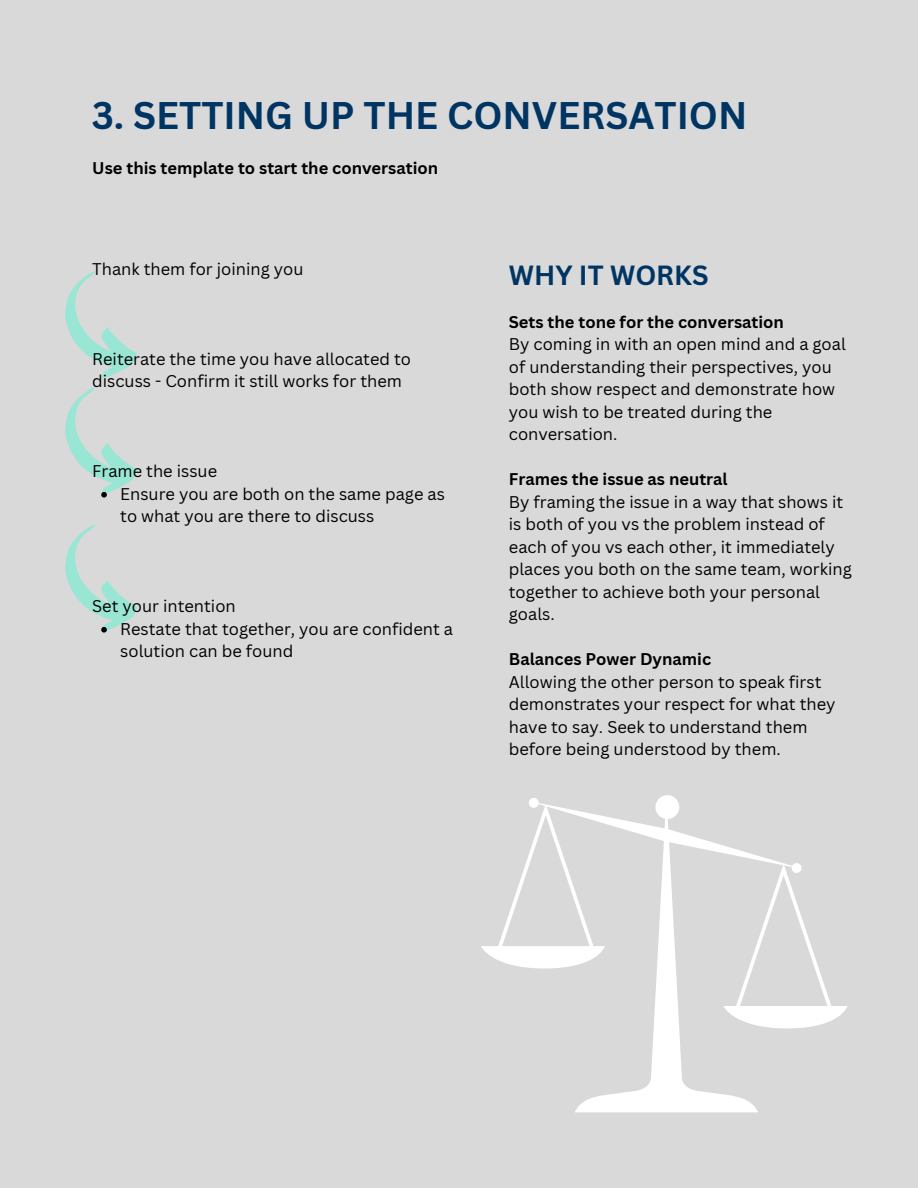
<style>
.page{position:relative;width:918px;height:1188px;background:#d9d9d9}
.page>*{position:absolute;margin:0;border:0;box-sizing:border-box;transform-origin:0 0}
.t1{font:700 37.5px "Canva Sans";color:#003563}
.t2{font:700 27px "Canva Sans";color:#003563}
.t3{font:16.5px/22.5px "Canva Sans";color:#000}
.t4{font:700 16.5px "Canva Sans";color:#000}
</style>
<div class="page">
<svg style="left:65px;top:271px;width:72px;height:227px"></svg>
<svg style="left:65px;top:524px;width:72px;height:109px"></svg>
<svg style="left:481px;top:795px;width:366px;height:317px"></svg>
<h1 class="t1" style="left:92px;top:88px;width:657px">3. SETTING UP THE CONVERSATION</h1>
<p class="t4" style="left:92px;top:157px;width:347px">Use this template to start the conversation</p>
<p class="t3" style="left:92px;top:257px;width:213px">Thank them for joining you</p>
<p class="t3" style="left:92px;top:347px;width:320px">Reiterate the time you have allocated to discuss - Confirm it still works for them</p>
<p class="t3" style="left:92px;top:460px;width:126px">Frame the issue</p>
<p class="t3" style="left:120px;top:482px;width:326px">Ensure you are both on the same page as to what you are there to discuss</p>
<p class="t3" style="left:92px;top:595px;width:145px">Set your intention</p>
<p class="t3" style="left:120px;top:617px;width:334px">Restate that together, you are confident a solution can be found</p>
<h2 class="t2" style="left:509px;top:256px;width:201px">WHY IT WORKS</h2>
<p class="t4" style="left:509px;top:310px;width:277px">Sets the tone for the conversation</p>
<p class="t3" style="left:509px;top:333px;width:338px">By coming in with an open mind and a goal of understanding their perspectives, you both show respect and demonstrate how you wish to be treated during the conversation.</p>
<p class="t4" style="left:509px;top:468px;width:220px">Frames the issue as neutral</p>
<p class="t3" style="left:509px;top:490px;width:344px">By framing the issue in a way that shows it is both of you vs the problem instead of each of you vs each other, it immediately places you both on the same team, working together to achieve both your personal goals.</p>
<p class="t4" style="left:509px;top:648px;width:204px">Balances Power Dynamic</p>
<p class="t3" style="left:509px;top:670px;width:328px">Allowing the other person to speak first demonstrates your respect for what they have to say. Seek to understand them before being understood by them.</p>
</div>
